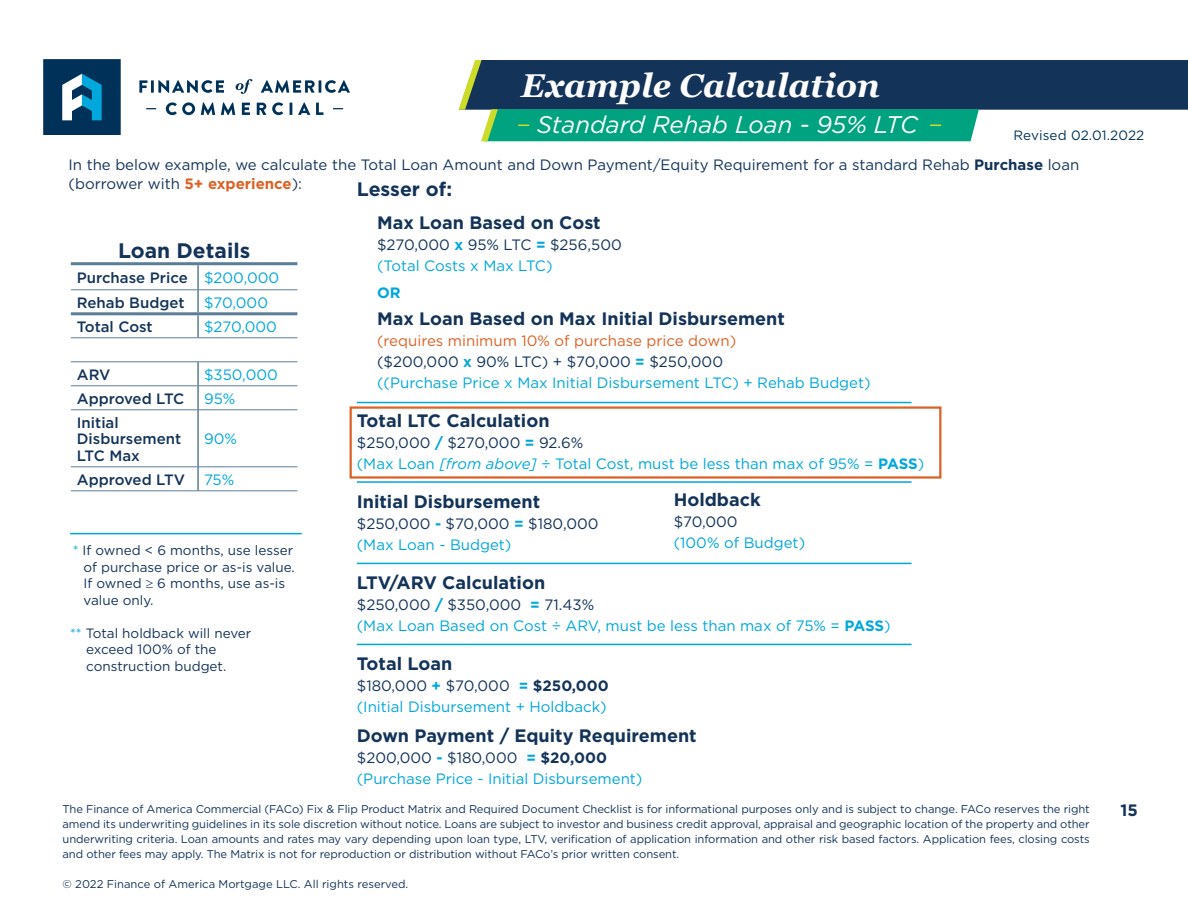
<style>
.page{position:relative;width:1188px;height:918px;background:#fff}
.page>*{position:absolute;margin:0;border:0;box-sizing:border-box;transform-origin:0 0}
.t1{font:italic 700 33px "Georgia";color:#fff}
.t2{font:italic 24px "Gotham";color:#fff}
.t3{font:700 21px "Gotham";color:#133359}
.t4{font:700 19.5px "Gotham";color:#133359}
.t5{font:700 18px "Gotham";color:#133359}
.t6{font:700 16.5px "Gotham";color:#133359}
.t7{font:15px/21px "Gotham";color:#00a7dc}
.t8{font:15px/21px "Gotham";color:#133359}
.t9{font:500 15px/16.5px "Gotham";color:#133359}
.t10{font:500 15px "Gotham";letter-spacing:-.02em;color:#133359}
.t11{font:700 15px "Gotham";color:#00a7dc}
.t12{font:13.5px/16.5px "Gotham";color:#133359}
.t13{font:13.5px "Gotham";letter-spacing:.01em;color:#003259}
.t14{font:11.25px/15px "Gotham";letter-spacing:-.01em;color:#133359;text-align:justify}
.s1{font-weight:700}
.s2{font-weight:700;color:#dd6126}
.s3{font-weight:700;color:#00a7dc}
.s4{color:#00a7dc}
.s5{color:#dd6126}
.s6{color:#133359}
.s7{font-style:italic}
.s8{font-weight:700;color:#133359}
.s9{font-weight:400;color:#00a7dc}
</style>
<div class="page">
<div style="left:43px;top:59px;width:78px;height:76px;background:#003259"></div>
<svg style="left:62px;top:74px;width:40px;height:46px"></svg>
<svg style="left:139px;top:80px;width:85px;height:13px"></svg>
<svg style="left:261px;top:80px;width:89px;height:13px"></svg>
<svg style="left:236px;top:79px;width:16px;height:15px"></svg>
<svg style="left:166px;top:102px;width:29px;height:13px"></svg>
<svg style="left:201px;top:102px;width:14px;height:13px"></svg>
<svg style="left:221px;top:102px;width:14px;height:13px"></svg>
<svg style="left:242px;top:103px;width:8px;height:12px"></svg>
<svg style="left:257px;top:103px;width:9px;height:12px"></svg>
<svg style="left:272px;top:102px;width:11px;height:13px"></svg>
<svg style="left:290px;top:103px;width:2px;height:12px"></svg>
<svg style="left:298px;top:102px;width:12px;height:13px"></svg>
<svg style="left:316px;top:103px;width:7px;height:12px"></svg>
<hr style="left:71px;top:262px;width:127px;height:3px;background:#5b7e97">
<hr style="left:198px;top:262px;width:99px;height:3px;background:#5b7e97">
<hr style="left:197px;top:265px;width:2px;height:25px;background:#5b7e97">
<hr style="left:197px;top:290px;width:2px;height:22px;background:#5b7e97">
<hr style="left:197px;top:315px;width:2px;height:23px;background:#5b7e97">
<hr style="left:197px;top:362px;width:2px;height:24px;background:#5b7e97">
<hr style="left:197px;top:386px;width:2px;height:24px;background:#5b7e97">
<hr style="left:197px;top:410px;width:2px;height:57px;background:#5b7e97">
<hr style="left:197px;top:467px;width:2px;height:24px;background:#5b7e97">
<hr style="left:71px;top:290px;width:127px;height:1px;background:#5b7e97">
<hr style="left:198px;top:290px;width:99px;height:1px;background:#5b7e97">
<hr style="left:71px;top:338px;width:127px;height:1px;background:#5b7e97">
<hr style="left:198px;top:338px;width:99px;height:1px;background:#5b7e97">
<hr style="left:71px;top:362px;width:127px;height:1px;background:#5b7e97">
<hr style="left:198px;top:362px;width:99px;height:1px;background:#5b7e97">
<hr style="left:71px;top:386px;width:127px;height:1px;background:#5b7e97">
<hr style="left:198px;top:386px;width:99px;height:1px;background:#5b7e97">
<hr style="left:71px;top:410px;width:127px;height:1px;background:#5b7e97">
<hr style="left:198px;top:410px;width:99px;height:1px;background:#5b7e97">
<hr style="left:71px;top:467px;width:127px;height:1px;background:#5b7e97">
<hr style="left:198px;top:467px;width:99px;height:1px;background:#5b7e97">
<hr style="left:71px;top:491px;width:127px;height:1px;background:#5b7e97">
<hr style="left:198px;top:491px;width:99px;height:1px;background:#5b7e97">
<hr style="left:71px;top:312px;width:127px;height:3px;background:#5b7e97">
<hr style="left:198px;top:312px;width:99px;height:3px;background:#5b7e97">
<hr style="left:70px;top:533px;width:232px;height:1px;background:#00a7dc">
<hr style="left:357px;top:481px;width:555px;height:2px;background:#00a7dc">
<hr style="left:357px;top:563px;width:555px;height:1px;background:#00a7dc">
<hr style="left:357px;top:402px;width:555px;height:1px;background:#00a7dc">
<svg style="left:459px;top:60px;width:729px;height:81px;background:#2f6c79"></svg>
<hr style="left:357px;top:644px;width:555px;height:1px;background:#00a7dc">
<div style="left:350px;top:406px;width:591px;height:73px;border:2px solid #dd6126"></div>
<h1 class="t1" style="left:521px;top:64px;width:360px">Example Calculation</h1>
<h2 class="t2" style="left:537px;top:109px;width:382px">Standard Rehab Loan - 95% LTC</h2>
<p class="t13" style="left:1013px;top:127px;width:132px">Revised 02.01.2022</p>
<h3 class="t8" style="left:69px;top:155px;width:1012px;line-height:19.5px">In the below example, we calculate the Total Loan Amount and Down Payment/Equity Requirement for a standard Rehab <span class="s1">Purchase</span> loan (borrower with <span class="s2">5+ experience</span>):</h3>
<h3 class="t4" style="left:357px;top:176px;width:97px">Lesser of:</h3>
<h3 class="t5" style="left:377px;top:210px;width:225px">Max Loan Based on Cost</h3>
<h3 class="t8" style="left:377px;top:234px;width:246px">$270,000 <span class="s3">x</span> 95% LTC <span class="s3">=</span> $256,500 <span class="s4">(Total Costs x Max LTC)</span></h3>
<h3 class="t11" style="left:377px;top:282px;width:25px">OR</h3>
<h3 class="t5" style="left:377px;top:306px;width:409px">Max Loan Based on Max Initial Disbursement</h3>
<h3 class="t7" style="left:377px;top:330px;width:495px"><span class="s5">(requires minimum 10% of purchase price down)<br></span><span class="s6">($200,000</span> <span class="s1">x</span> <span class="s6">90% LTC) + $70,000</span> <span class="s1">=</span> <span class="s6">$250,000<br></span>((Purchase Price x Max Initial Disbursement LTC) + Rehab Budget)</h3>
<h3 class="t5" style="left:357px;top:408px;width:194px">Total LTC Calculation</h3>
<h3 class="t7" style="left:357px;top:432px;width:569px"><span class="s6">$250,000</span> <span class="s1">/</span> <span class="s6">$270,000</span> <span class="s1">=</span> <span class="s6">92.6%<br></span>(Max Loan <span class="s7">[from above]</span> ÷ Total Cost, must be less than max of 95% = <span class="s1">PASS</span>)</h3>
<h3 class="t5" style="left:357px;top:489px;width:185px">Initial Disbursement</h3>
<h3 class="t8" style="left:357px;top:513px;width:243px">$250,000 <span class="s3">-</span> $70,000 <span class="s3">=</span> $180,000 <span class="s4">(Max Loan - Budget)</span></h3>
<h3 class="t5" style="left:357px;top:570px;width:190px">LTV/ARV Calculation</h3>
<h3 class="t7" style="left:357px;top:594px;width:535px"><span class="s6">$250,000</span> <span class="s1">/</span> <span class="s6">$350,000</span> <span class="s1">=</span> <span class="s6">71.43%<br></span>(Max Loan Based on Cost ÷ ARV, must be less than max of 75% = <span class="s1">PASS</span>)</h3>
<h3 class="t5" style="left:357px;top:651px;width:97px">Total Loan</h3>
<h3 class="t7" style="left:357px;top:675px;width:254px"><span class="s6">$180,000</span> <span class="s1">+</span> <span class="s6">$70,000</span> <span class="s1">=</span> <span class="s8">$250,000 </span>(Initial Disbursement + Holdback)</h3>
<h3 class="t5" style="left:357px;top:723px;width:341px">Down Payment / Equity Requirement</h3>
<h3 class="t7" style="left:357px;top:747px;width:287px"><span class="s6">$200,000</span> <span class="s1">-</span> <span class="s6">$180,000</span> <span class="s1">=</span> <span class="s8">$20,000 </span>(Purchase Price - Initial Disbursement)</h3>
<h3 class="t3" style="left:118px;top:236px;width:134px">Loan Details</h3>
<h3 class="t9" style="left:77px;top:265px;width:204px;line-height:25px">Purchase Price <span class="s9">$200,000<br></span>Rehab Budget</h3>
<h3 class="t7" style="left:204px;top:292px;width:66px">$70,000</h3>
<h3 class="t9" style="left:77px;top:318px;width:77px">Total Cost</h3>
<h3 class="t7" style="left:204px;top:316px;width:74px">$270,000</h3>
<h3 class="t9" style="left:77px;top:366px;width:35px">ARV</h3>
<h3 class="t7" style="left:204px;top:364px;width:75px">$350,000</h3>
<h3 class="t10" style="left:77px;top:389px;width:109px">Approved LTC</h3>
<h3 class="t7" style="left:204px;top:388px;width:33px">95%</h3>
<h3 class="t9" style="left:77px;top:414px;width:106px">Initial<br>Disbursement<br>LTC Max</h3>
<h3 class="t7" style="left:204px;top:428px;width:34px">90%</h3>
<h3 class="t9" style="left:77px;top:471px;width:110px">Approved LTV</h3>
<h3 class="t7" style="left:204px;top:469px;width:32px">75%</h3>
<h3 class="t5" style="left:674px;top:488px;width:88px">Holdback</h3>
<h3 class="t8" style="left:674px;top:511px;width:66px">$70,000</h3>
<h3 class="t7" style="left:674px;top:532px;width:133px">(100% of Budget)</h3>
<p class="t12" style="left:84px;top:542px;width:213px;text-indent:-11px"><span class="s4">*</span> If owned &lt; 6 months, use lesser of purchase price or as-is value.<br>If owned ≥ 6 months, use as-is value only.</p>
<p class="t12" style="left:86px;top:625px;width:167px;text-indent:-16px"><span class="s4">**</span> Total holdback will never exceed 100% of the construction budget.</p>
<p class="t14" style="left:63px;top:801px;width:1029px">The Finance of America Commercial (FACo) Fix &amp; Flip Product Matrix and Required Document Checklist is for informational purposes only and is subject to change. FACo reserves the right</p>
<h3 class="t6" style="left:1120px;top:799px;width:19px">15</h3>
<p class="t14" style="left:63px;top:816px;width:1029px">amend its underwriting guidelines in its sole discretion without notice. Loans are subject to investor and business credit approval, appraisal and geographic location of the property and other underwriting criteria. Loan amounts and rates may vary depending upon loan type, LTV, verification of application information and other risk based factors. Application fees, closing costs and other fees may apply. The Matrix is not for reproduction or distribution without FACo’s prior written consent.</p>
<p class="t14" style="left:63px;top:876px;width:347px">© 2022 Finance of America Mortgage LLC. All rights reserved.</p>
</div>
